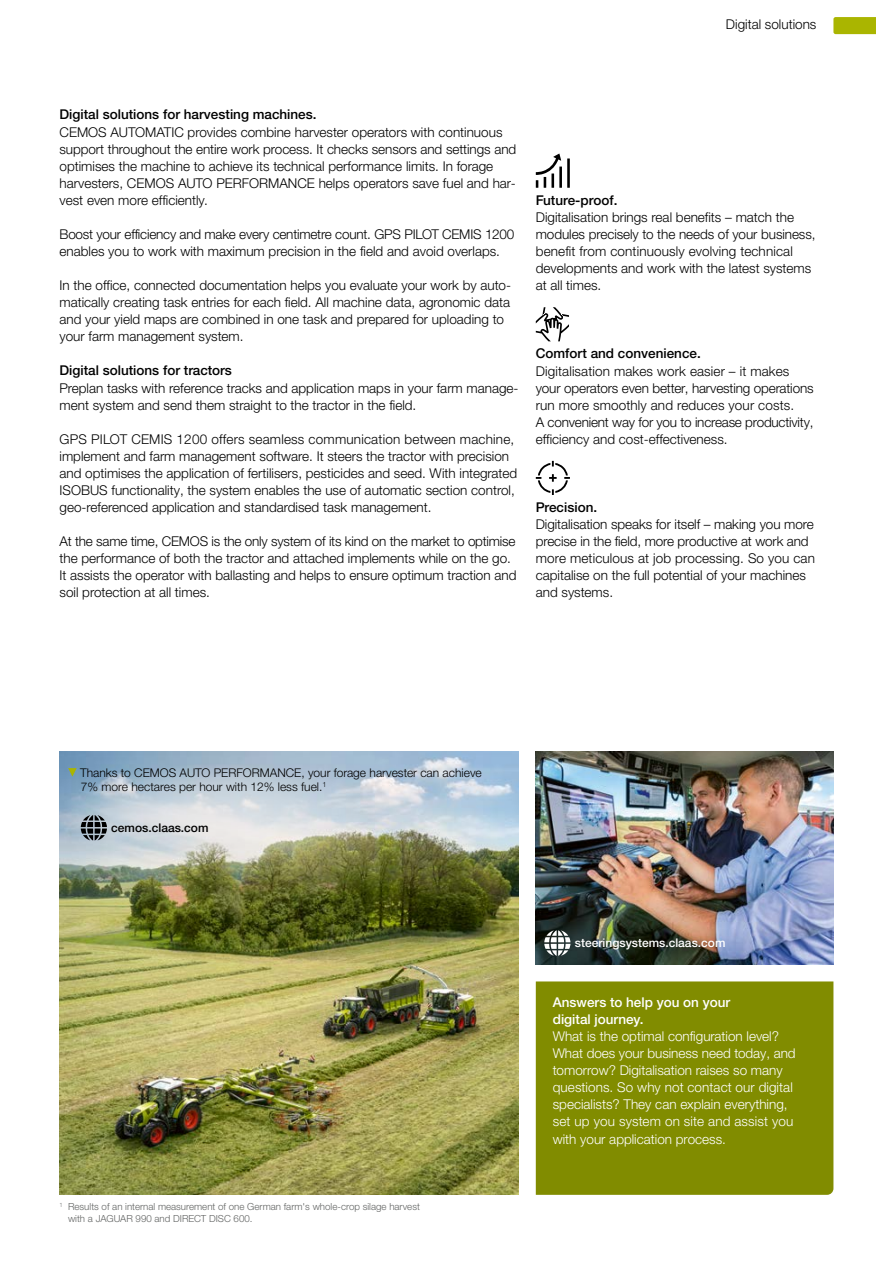
<style>
.page{position:relative;width:876px;height:1263px;background:#fff}
.page>*{position:absolute;margin:0;border:0;box-sizing:border-box;transform-origin:0 0}
.t1{font:300 13.5px/17.1px "CLAAS Helvetica Neue";color:#000}
.t2{font:300 13.5px/17.1px "CLAAS Helvetica Neue";color:#fff}
.t3{font:500 13.5px "CLAAS Helvetica Neue";color:#000}
.t4{font:500 13.5px/17.1px "CLAAS Helvetica Neue";color:#fff}
.t5{font:300 12px/14.2px "CLAAS Helvetica Neue";color:#000}
.t6{font:500 12px "CLAAS Helvetica Neue";color:#fff}
.t7{font:500 12px "CLAAS Helvetica Neue";color:#000}
.t8{font:300 9.75px/11.7px "CLAAS Helvetica Neue";color:#626463}
</style>
<div class="page">
<img style="left:536px;top:751px;width:297px;height:213px">
<img style="left:60px;top:751px;width:459px;height:444px">
<div style="left:536px;top:981px;width:297px;height:214px;background:#818c00"></div>
<svg style="left:833px;top:17px;width:43px;height:17px"></svg>
<svg style="left:60px;top:764px;width:314px;height:99px;background:#c6cfd4"></svg>
<svg style="left:544px;top:930px;width:26px;height:26px"></svg>
<svg style="left:81px;top:815px;width:26px;height:25px"></svg>
<svg style="left:536px;top:154px;width:34px;height:34px"></svg>
<svg style="left:536px;top:307px;width:33px;height:34px"></svg>
<svg style="left:536px;top:461px;width:34px;height:34px"></svg>
<svg style="left:68px;top:768px;width:9px;height:9px"></svg>
<p class="t1" style="left:726px;top:16px;width:92px">Digital solutions</p>
<p class="t3" style="left:60px;top:106px;width:258px">Digital solutions for harvesting machines.</p>
<p class="t1" style="left:60px;top:123px;width:458px">CEMOS AUTOMATIC provides combine harvester operators with continuous support throughout the entire work process. It checks sensors and settings and optimises the machine to achieve its technical performance limits. In forage harvesters, CEMOS AUTO PERFORMANCE helps operators save fuel and har&shy;vest even more efficiently.</p>
<p class="t1" style="left:60px;top:226px;width:456px">Boost your efficiency and make every centimetre count. GPS PILOT CEMIS 1200 enables you to work with maximum precision in the field and avoid overlaps.</p>
<p class="t1" style="left:60px;top:277px;width:453px">In the office, connected documentation helps you evaluate your work by auto&shy;matically creating task entries for each field. All machine data, agronomic data and your yield maps are combined in one task and prepared for uploading to your farm management system.</p>
<p class="t3" style="left:60px;top:362px;width:174px">Digital solutions for tractors</p>
<p class="t1" style="left:60px;top:379px;width:461px">Preplan tasks with reference tracks and application maps in your farm manage&shy;ment system and send them straight to the tractor in the field.</p>
<p class="t1" style="left:60px;top:431px;width:459px">GPS PILOT CEMIS 1200 offers seamless communication between machine, implement and farm management software. It steers the tractor with precision and optimises the application of fertilisers, pesticides and seed. With integrated ISOBUS functionality, the system enables the use of automatic section control, geo-referenced application and standardised task management.</p>
<p class="t1" style="left:60px;top:533px;width:458px">At the same time, CEMOS is the only system of its kind on the market to optimise the performance of both the tractor and attached implements while on the go.<br>It assists the operator with ballasting and helps to ensure optimum traction and soil protection at all times.</p>
<p class="t3" style="left:536px;top:191px;width:83px">Future-proof.</p>
<p class="t1" style="left:536px;top:209px;width:281px">Digitalisation brings real benefits – match the modules precisely to the needs of your business, benefit from continuously evolving technical developments and work with the latest systems at all times.</p>
<p class="t3" style="left:536px;top:345px;width:166px">Comfort and convenience.</p>
<p class="t1" style="left:536px;top:362px;width:279px">Digitalisation makes work easier – it makes your operators even better, harvesting operations run more smoothly and reduces your costs.<br>A convenient way for you to increase productivity, efficiency and cost-effectiveness.</p>
<p class="t3" style="left:536px;top:498px;width:63px">Precision.</p>
<p class="t1" style="left:536px;top:516px;width:281px">Digitalisation speaks for itself – making you more precise in the field, more productive at work and more meticulous at job processing. So you can capitalise on the full potential of your machines and systems.</p>
<p class="t5" style="left:80px;top:765px;width:403px">Thanks to CEMOS AUTO PERFORMANCE, your forage harvester can achieve<br>7% more hectares per hour with 12% less fuel.<sup>1</sup></p>
<p class="t7" style="left:111px;top:820px;width:99px">cemos.claas.com</p>
<p class="t8" style="left:68px;top:1201px;width:353px;text-indent:-9px"><sup>1</sup> Results of an internal measurement of one German farm's whole-crop silage harvest with a JAGUAR 990 and DIRECT DISC 600.</p>
<p class="t6" style="left:575px;top:935px;width:152px">steeringsystems.claas.com</p>
<p class="t4" style="left:553px;top:994px;width:179px">Answers to help you on your digital journey.</p>
<p class="t2" style="left:553px;top:1028px;width:244px">What is the optimal configuration level?<br>What does your business need today, and tomorrow? Digitalisation raises so many questions. So why not contact our digital specialists? They can explain everything, set up you system on site and assist you with your application process.</p>
</div>
